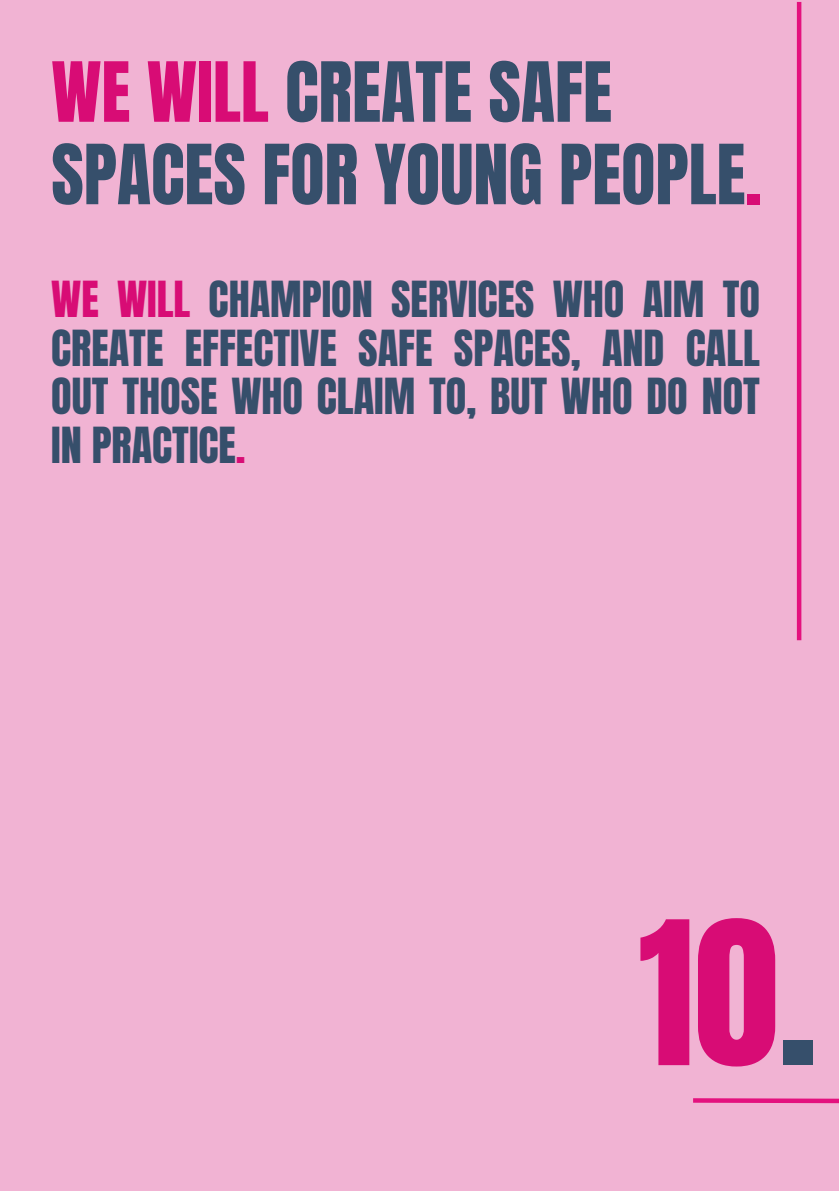
<style>
.page{position:relative;width:839px;height:1191px;background:#fff}
.page>*{position:absolute;margin:0;border:0;box-sizing:border-box;transform-origin:0 0}
.t1{font:169.6px "Anton";color:#d80c75}
.t2{font:70.4px/82.4px "Anton";color:#364f6b}
.t3{font:42.2px/48.6px "Anton";color:#364f6b;text-align:justify}
.s1{color:#d80c75}
.s2{color:#364f6b}
</style>
<div class="page">
<div style="left:0;top:0;width:838px;height:1191px;background:#f1b3d3"></div>
<svg style="left:693px;top:1098px;width:145px;height:6px"></svg>
<div style="left:796px;top:2px;width:5px;height:638px;background:#e4117e"></div>
<p class="t2" style="left:51px;top:52px;width:711px"><span class="s1">WE WILL</span> CREATE SAFE<br>SPACES FOR YOUNG PEOPLE<span class="s1">.</span></p>
<p class="t3" style="left:51px;top:276px;width:710px"><span class="s1">WE WILL</span> CHAMPION SERVICES WHO AIM TO CREATE EFFECTIVE SAFE SPACES, AND CALL OUT THOSE WHO CLAIM TO, BUT WHO DO NOT IN PRACTICE<span class="s1">.</span></p>
<p class="t1" style="left:638px;top:872px;width:180px">10<span class="s2">.</span></p>
</div>
